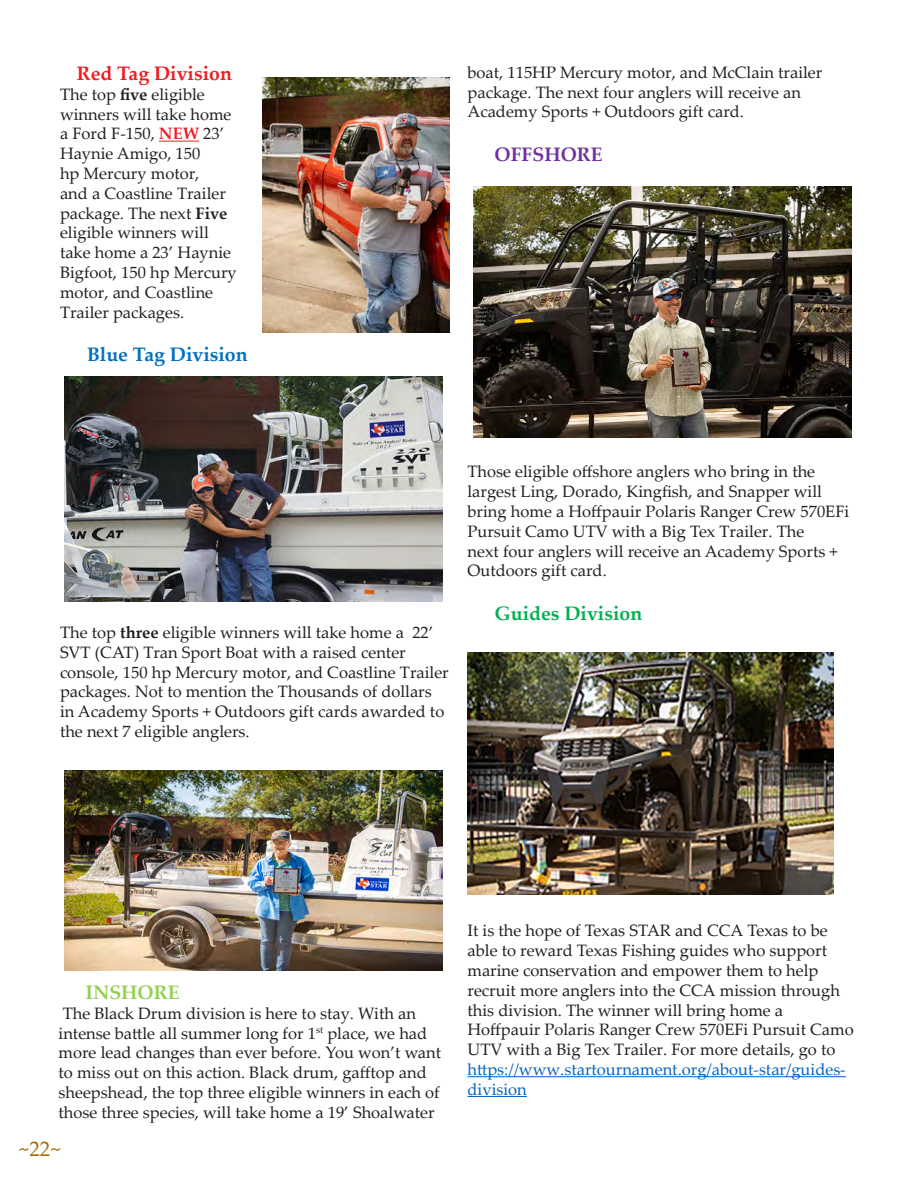
<style>
.page{position:relative;width:918px;height:1188px;background:#fff}
.page>*{position:absolute;margin:0;border:0;box-sizing:border-box;transform-origin:0 0}
.t1{font:21px "Palatino Linotype";color:#a76c07}
.t2{font:700 19.5px "Palatino Linotype";color:#0070c0}
.t3{font:700 19.5px "Palatino Linotype";color:#00b050}
.t4{font:700 19.5px "Palatino Linotype";color:#ee1d23}
.t5{font:700 19.5px "Palatino Linotype";color:#7030a0}
.t6{font:700 19.5px "Palatino Linotype";color:#92d050}
.t7{font:16.5px/19.8px "Palatino Linotype";color:#231f20}
.s1{font-weight:700}
.s2{font-weight:700;color:#ee1d23}
.s3{color:#0563c1}
</style>
<div class="page">
<hr style="left:468px;top:1076px;width:378px;height:1px;background:#0563c1">
<hr style="left:468px;top:1096px;width:59px;height:1px;background:#0563c1">
<hr style="left:159px;top:141px;width:40px;height:1px;background:#ee1d23">
<img style="left:64px;top:377px;width:378px;height:224px">
<img style="left:64px;top:770px;width:378px;height:200px">
<img style="left:473px;top:187px;width:378px;height:251px">
<img style="left:262px;top:77px;width:188px;height:255px">
<img style="left:468px;top:653px;width:366px;height:242px">
<p class="t4" style="left:77px;top:60px;width:157px">Red Tag Division</p>
<p class="t7" style="left:60px;top:84px;width:178px">The top <span class="s1">five</span> eligible winners will take home a Ford F-150, <span class="s2">NEW</span> 23’<br>Haynie Amigo, 150<br>hp Mercury motor,<br>and a Coastline Trailer package. The next <span class="s1">Five </span>eligible winners will take home a 23’ Haynie<br>Bigfoot, 150 hp Mercury motor, and Coastline<br>Trailer packages.</p>
<p class="t2" style="left:87px;top:340px;width:162px">Blue Tag Division</p>
<p class="t7" style="left:468px;top:62px;width:356px">boat, 115HP Mercury motor, and McClain trailer package. The next four anglers will receive an<br>Academy Sports + Outdoors gift card.</p>
<p class="t5" style="left:495px;top:140px;width:110px">OFFSHORE</p>
<p class="t7" style="left:60px;top:622px;width:390px">The top <span class="s1">three</span> eligible winners will take home a 22’ SVT (CAT) Tran Sport Boat with a raised center console, 150 hp Mercury motor, and Coastline Trailer packages. Not to mention the Thousands of dollars in Academy Sports + Outdoors gift cards awarded to the next 7 eligible anglers.</p>
<p class="t7" style="left:468px;top:461px;width:383px">Those eligible offshore anglers who bring in the largest Ling, Dorado, Kingfish, and Snapper will bring home a Hoffpauir Polaris Ranger Crew 570EFi Pursuit Camo UTV with a Big Tex Trailer. The<br>next four anglers will receive an Academy Sports + Outdoors gift card.</p>
<p class="t3" style="left:495px;top:599px;width:149px">Guides Division</p>
<p class="t6" style="left:86px;top:979px;width:95px">INSHORE</p>
<p class="t7" style="left:59px;top:1003px;width:384px">The Black Drum division is here to stay. With an intense battle all summer long for 1<sup>st</sup> place, we had more lead changes than ever before. You won’t want to miss out on this action. Black drum, gafftop and sheepshead, the top three eligible winners in each of those three species, will take home a 19’ Shoalwater</p>
<p class="t1" style="left:19px;top:1134px;width:44px">~22~</p>
<p class="t7" style="left:468px;top:920px;width:388px">It is the hope of Texas STAR and CCA Texas to be able to reward Texas Fishing guides who support marine conservation and empower them to help recruit more anglers into the CCA mission through this division. The winner will bring home a Hoffpauir Polaris Ranger Crew 570EFi Pursuit Camo UTV with a Big Tex Trailer. For more details, go to <span class="s3">https://www.startournament.org/about-star/guides&shy;division</span></p>
</div>
